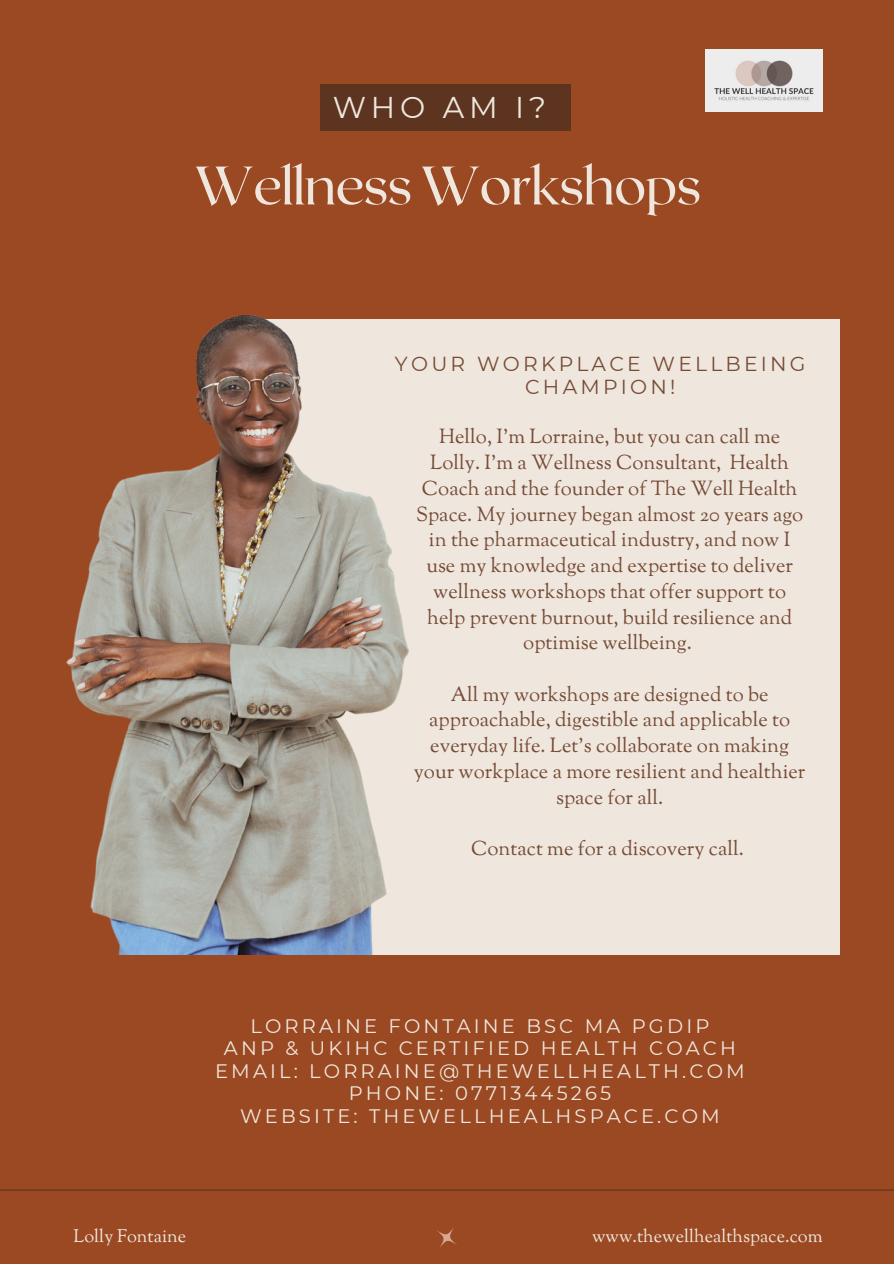
<style>
.page{position:relative;width:894px;height:1264px;background:#fff}
.page>*{position:absolute;margin:0;border:0;box-sizing:border-box;transform-origin:0 0}
.t1{font:54px "Roxborough CF";letter-spacing:-.02em;color:#efe7dd}
.t2{font:30px "Montserrat";color:#efe7dd}
.t3{font:20.25px/25.7px "Sorts Mill Goudy";color:#764b36;text-align:center}
.t4{font:20.25px/23.4px "Montserrat";letter-spacing:.16em;color:#764b36;text-align:center}
.t5{font:19.5px/22.5px "Montserrat";letter-spacing:.16em;color:#efe7dd;text-align:center}
.t6{font:18px "Sorts Mill Goudy";color:#efe7dd}
</style>
<div class="page">
<div style="left:0;top:0;width:893px;height:1263px;background:#9b4922"></div>
<svg style="left:437px;top:1228px;width:20px;height:20px"></svg>
<hr style="left:1px;top:1189px;width:892px;height:1px;background:#5c3420">
<img style="left:705px;top:50px;width:117px;height:62px">
<div style="left:320px;top:84px;width:250px;height:46px;background:#5c3420"></div>
<div style="left:243px;top:319px;width:596px;height:635px;background:#efe7dd"></div>
<img style="left:66px;top:315px;width:343px;height:639px">
<h2 class="t2" style="left:332px;top:89px;width:215px">WHO AM I?</h2>
<p class="t1" style="left:194px;top:150px;width:508px">Wellness Workshops</p>
<h4 class="t4" style="left:395px;top:352px;width:412px">YOUR WORKPLACE WELLBEING<br>CHAMPION!</h4>
<h1 class="t3" style="left:416px;top:425px;width:389px">Hello, I'm Lorraine, but you can call me Lolly. I'm a Wellness Consultant, Health Coach and the founder of The Well Health Space. My journey began almost 20 years ago in the pharmaceutical industry, and now I use my knowledge and expertise to deliver wellness workshops that offer support to help prevent burnout, build resilience and optimise wellbeing.</h1>
<p class="t3" style="left:414px;top:683px;width:393px">All my workshops are designed to be approachable, digestible and applicable to everyday life. Let’s collaborate on making your workplace a more resilient and healthier space for all.</p>
<h3 class="t3" style="left:471px;top:837px;width:274px">Contact me for a discovery call.</h3>
<h3 class="t5" style="left:215px;top:1014px;width:531px">LORRAINE FONTAINE BSC MA PGDIP<br>ANP &amp; UKIHC CERTIFIED HEALTH COACH<br>EMAIL: LORRAINE@THEWELLHEALTH.COM<br>PHONE: 07713445265<br>WEBSITE: THEWELLHEALHSPACE.COM</h3>
<h4 class="t6" style="left:74px;top:1224px;width:114px">Lolly Fontaine</h4>
<h4 class="t6" style="left:592px;top:1224px;width:232px">www.thewellhealthspace.com</h4>
</div>
